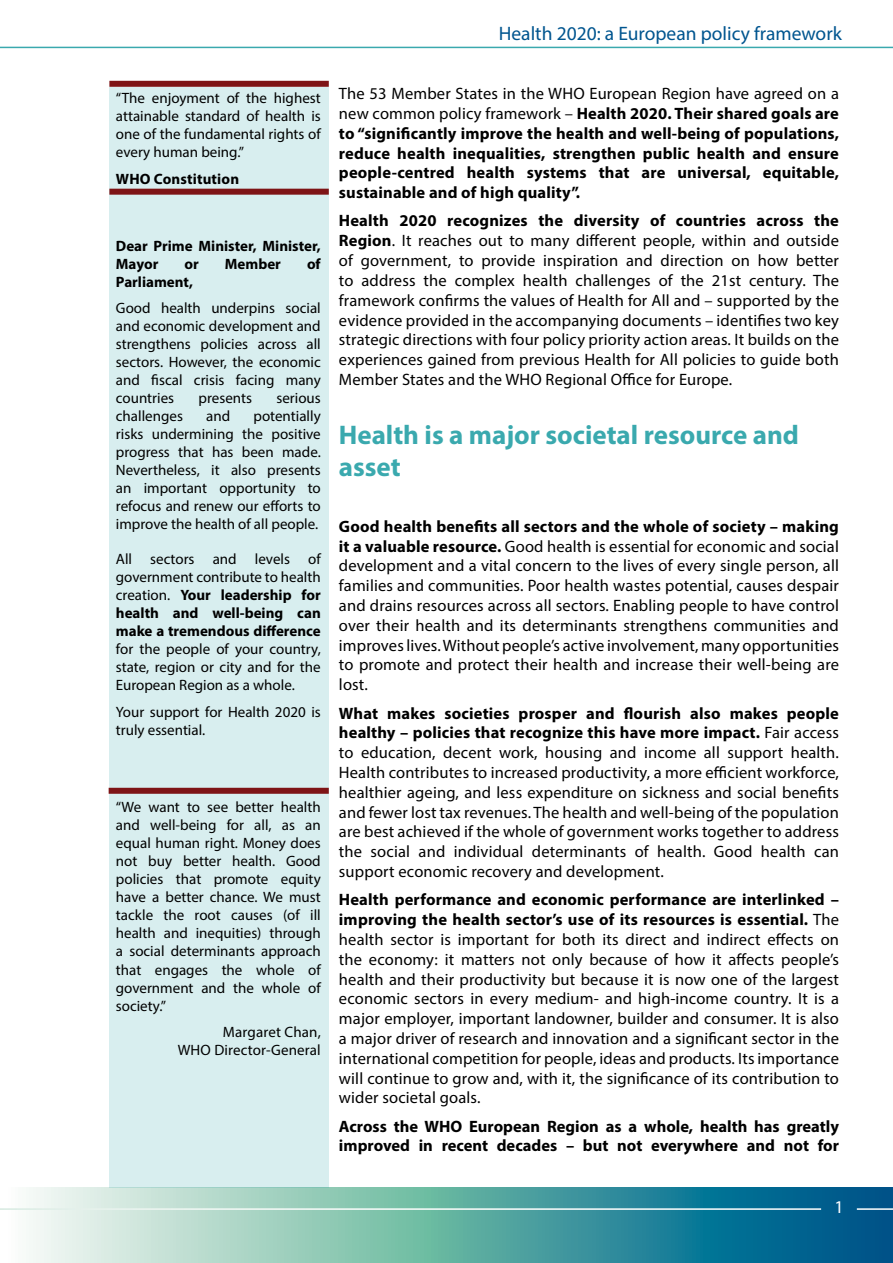
<style>
.page{position:relative;width:893px;height:1263px;background:#fff}
.page>*{position:absolute;margin:0;border:0;box-sizing:border-box;transform-origin:0 0}
.t1{font:700 27px/32.4px "Myriad Pro";color:#3aa9ae}
.t2{font:19.5px "Myriad Pro";color:#00558f}
.t3{font:18px "Myriad Pro";color:#fff}
.t4{font:16.5px/19.8px "Myriad Pro";letter-spacing:.01em;color:#000;text-align:justify}
.t5{font:700 16.5px/19.8px "Myriad Pro";color:#000}
.t6{font:15px/18px "Myriad Pro";color:#000;text-align:justify}
.t7{font:700 15px/18px "Myriad Pro";color:#000}
.s1{font-weight:400}
.s2{font-weight:700}
</style>
<div class="page">
<hr style="left:0;top:47px;width:893px;height:1px;background:#3aa9ae">
<svg style="left:29px;top:1188px;width:864px;height:75px;background:#65aaae"></svg>
<hr style="left:0;top:1208px;width:821px;height:2px;background:#fff">
<hr style="left:857px;top:1208px;width:36px;height:2px;background:#fff">
<div style="left:109px;top:87px;width:220px;height:1101px;background:#d8eeef"></div>
<div style="left:109px;top:189px;width:220px;height:6px;background:#7e1416"></div>
<div style="left:109px;top:81px;width:220px;height:6px;background:#7e1416"></div>
<div style="left:109px;top:788px;width:220px;height:6px;background:#7e1416"></div>
<p class="t6" style="left:116px;top:89px;width:206px">“The enjoyment of the highest attainable standard of health is one of the fundamental rights of every human being.”</p>
<p class="t7" style="left:116px;top:169px;width:125px">WHO Constitution</p>
<p class="t7" style="left:116px;top:236px;width:206px">Dear Prime Minister, Minister,<br>Mayor</p>
<p class="t7" style="left:184px;top:254px;width:16px">or</p>
<p class="t7" style="left:225px;top:254px;width:58px">Member</p>
<p class="t7" style="left:307px;top:254px;width:15px">of</p>
<p class="t7" style="left:116px;top:272px;width:78px">Parliament,</p>
<p class="t6" style="left:116px;top:299px;width:206px">Good health underpins social and economic development and strengthens policies across all sectors. However, the economic and fiscal crisis facing many countries</p>
<p class="t6" style="left:199px;top:389px;width:55px">presents</p>
<p class="t6" style="left:276px;top:389px;width:46px">serious</p>
<p class="t6" style="left:116px;top:407px;width:206px;text-indent:138px">potentially risks undermining the positive progress that has been made.<br>Nevertheless, it also presents an important opportunity to refocus and renew our efforts to improve the health of all people.</p>
<p class="t7" style="left:116px;top:550px;width:206px;text-align:justify"><span class="s1">All sectors and levels of government contribute to health creation.</span> Your leadership for health and well-being can make a tremendous difference</p>
<p class="t6" style="left:116px;top:640px;width:206px">for the people of your country, state, region or city and for the European Region as a whole.</p>
<p class="t6" style="left:116px;top:703px;width:206px">Your support for Health 2020 is truly essential.</p>
<p class="t6" style="left:116px;top:407px;width:69px">challenges</p>
<p class="t6" style="left:206px;top:407px;width:26px">and</p>
<p class="t6" style="left:116px;top:798px;width:206px">“We want to see better health and well-being for all, as an equal human right. Money does not buy better health. Good policies that promote equity have a better chance. We must tackle the root causes (of ill health and inequities) through a social determinants approach that engages the whole of government and the whole of society.”</p>
<p class="t6" style="left:178px;top:1023px;width:144px;text-align:right">Margaret Chan,<br>WHO Director-General</p>
<p class="t2" style="left:499px;top:22px;width:345px">Health 2020: a European policy framework</p>
<p class="t5" style="left:339px;top:83px;width:502px;text-align:justify"><span class="s1">The 53 Member States in the WHO European Region have agreed on a new common policy framework –</span> Health 2020. Their shared goals are to “significantly improve the health and well-being of populations, reduce health inequalities, strengthen public health and ensure people-centred health systems that are universal, equitable, sustainable and of high quality”.</p>
<p class="t4" style="left:339px;top:211px;width:502px"><span class="s2">Health 2020 recognizes the diversity of countries across the Region</span>. It reaches out to many different people, within and outside of government, to provide inspiration and direction on how better to address the complex health challenges of the 21st century. The framework confirms the values of Health for All and – supported by the evidence provided in the accompanying documents – identifies two key strategic directions with four policy priority action areas. It builds on the experiences gained from previous Health for All policies to guide both Member States and the WHO Regional Office for Europe.</p>
<h1 class="t1" style="left:339px;top:418px;width:461px">Health is a major societal resource and asset</h1>
<p class="t4" style="left:339px;top:516px;width:502px"><span class="s2">Good health benefits all sectors and the whole of society – making it a valuable resource.</span> Good health is essential for economic and social development and a vital concern to the lives of every single person, all families and communities. Poor health wastes potential, causes despair and drains resources across all sectors. Enabling people to have control over their health and its determinants strengthens communities and improves lives. Without people’s active involvement, many opportunities to promote and protect their health and increase their well-being are lost.</p>
<p class="t4" style="left:339px;top:703px;width:502px"><span class="s2">What makes societies prosper and flourish also makes people healthy – policies that recognize this have more impact.</span> Fair access to education, decent work, housing and income all support health.<br>Health contributes to increased productivity, a more efficient workforce, healthier ageing, and less expenditure on sickness and social benefits and fewer lost tax revenues. The health and well-being of the population are best achieved if the whole of government works together to address the social and individual determinants of health. Good health can support economic recovery and development.</p>
<p class="t4" style="left:339px;top:889px;width:502px"><span class="s2">Health performance and economic performance are interlinked – improving the health sector’s use of its resources is essential.</span> The health sector is important for both its direct and indirect effects on the economy: it matters not only because of how it affects people’s health and their productivity but because it is now one of the largest economic sectors in every medium- and high-income country. It is a major employer, important landowner, builder and consumer. It is also a major driver of research and innovation and a significant sector in the international competition for people, ideas and products. Its importance will continue to grow and, with it, the significance of its contribution to wider societal goals.</p>
<p class="t5" style="left:339px;top:1115px;width:502px">Across the WHO European Region as a whole, health has greatly improved in recent decades – but not everywhere and not for</p>
<p class="t3" style="left:834px;top:1196px;width:11px">1</p>
</div>
